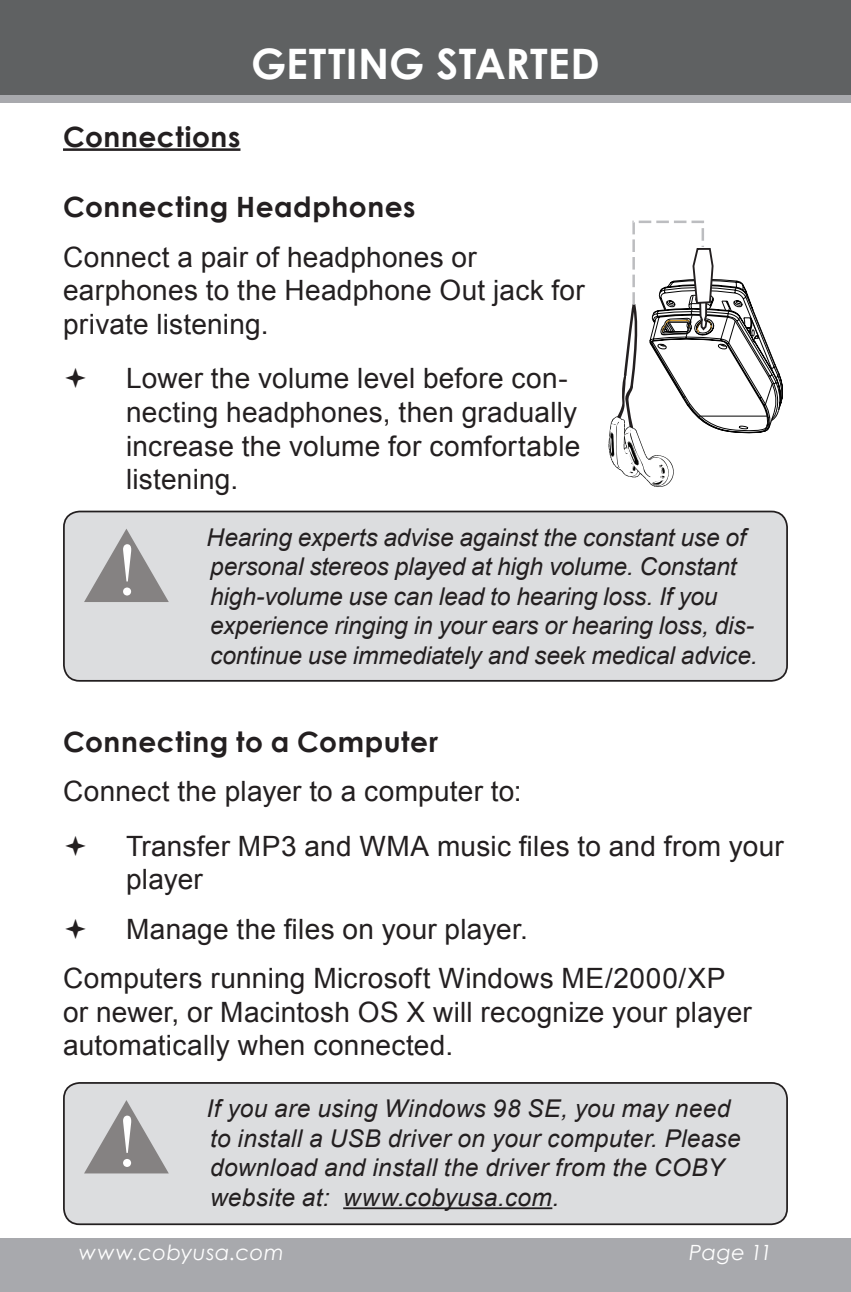
<style>
.page{position:relative;width:851px;height:1292px;background:#fff}
.page>*{position:absolute;margin:0;border:0;box-sizing:border-box;transform-origin:0 0}
.t1{font:700 42px "Century Gothic";letter-spacing:.005em;color:#fff}
.t2{font:28px/33.6px "Arial";letter-spacing:.01em;color:#231f20}
.t3{font:700 28px "Century Gothic";letter-spacing:.02em;color:#231f20}
.t4{font:italic 24.5px/29.4px "Arial";letter-spacing:-.005em;color:#231f20}
.t5{font:italic 24.5px/29.4px "Arial";letter-spacing:.015em;color:#231f20}
.t6{font:italic 21px "Century Gothic";letter-spacing:.025em;color:#fff}
</style>
<div class="page">
<div style="left:0;top:1237px;width:850px;height:55px;background:#a8a9ad"></div>
<div style="left:0;top:94px;width:850px;height:9px;background:#a8a9ad"></div>
<div style="left:0;top:0;width:850px;height:94px;background:#5f6162"></div>
<hr style="left:63px;top:148px;width:177px;height:3px;background:#231f20">
<div style="left:64px;top:511px;width:723px;height:170px;background:#dcdddf;border-radius:16px"></div>
<svg style="left:84px;top:529px;width:85px;height:73px"></svg>
<div style="left:63px;top:510px;width:725px;height:171px;border:2px solid #231f20;border-radius:16px"></div>
<div style="left:64px;top:1083px;width:723px;height:141px;background:#dcdddf;border-radius:16px"></div>
<hr style="left:343px;top:1207px;width:209px;height:2px;background:#231f20">
<svg style="left:84px;top:1100px;width:85px;height:73px"></svg>
<div style="left:63px;top:1082px;width:725px;height:143px;border:2px solid #231f20;border-radius:16px"></div>
<svg style="left:608px;top:220px;width:174px;height:267px"></svg>
<h1 class="t1" style="left:251px;top:32px;width:350px">GETTING STARTED</h1>
<p class="t3" style="left:63px;top:116px;width:179px">Connections</p>
<p class="t3" style="left:63px;top:186px;width:354px">Connecting Headphones</p>
<p class="t2" style="left:63px;top:240px;width:523px">Connect a pair of headphones or earphones to the Headphone Out jack for private listening.</p>
<p class="t2" style="left:126px;top:362px;width:456px">Lower the volume level before con&shy;necting headphones, then gradually increase the volume for comfortable listening.</p>
<p class="t4" style="left:206px;top:523px;width:552px">Hearing experts advise against the constant use of personal stereos played at high volume. Constant high-volume use can lead to hearing loss. If you experience ringing in your ears or hearing loss, dis&shy;continue use immediately and seek medical advice.</p>
<p class="t3" style="left:63px;top:720px;width:376px">Connecting to a Computer</p>
<p class="t2" style="left:126px;top:764px;width:659px;line-height:54.6px;text-indent:-63px">Connect the player to a computer to:<br>Transfer MP3 and WMA music files to and from your</p>
<p class="t2" style="left:126px;top:863px;width:78px">player</p>
<p class="t2" style="left:126px;top:912px;width:403px">Manage the files on your player.</p>
<p class="t2" style="left:63px;top:962px;width:664px">Computers running Microsoft Windows ME/2000/XP</p>
<p class="t2" style="left:63px;top:995px;width:690px">or newer, or Macintosh OS X will recognize your player automatically when connected.</p>
<p class="t5" style="left:206px;top:1094px;width:535px">If you are using Windows 98 SE, you may need to install a USB driver on your computer. Please download and install the driver from the COBY website at: www.cobyusa.com.</p>
<p class="t6" style="left:79px;top:1238px;width:207px">www.cobyusa.com</p>
<p class="t6" style="left:689px;top:1238px;width:84px">Page 11</p>
</div>
